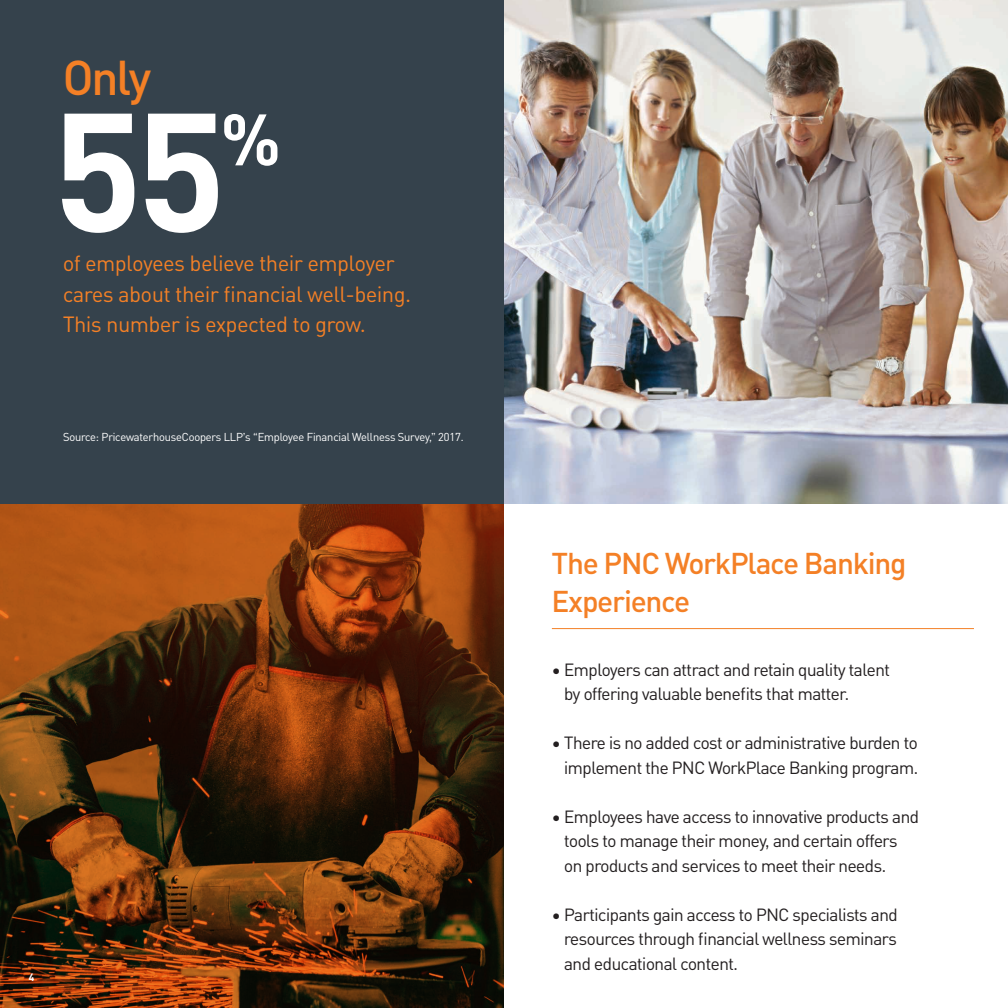
<style>
.page{position:relative;width:1008px;height:1008px;background:#fff}
.page>*{position:absolute;margin:0;border:0;box-sizing:border-box;transform-origin:0 0}
.t1{font:700 166.08px "PNC Brand";color:#fff}
.t2{font:700 71.58px "PNC Brand";color:#fff}
.t3{font:500 48.3px "PNC Brand";color:#f48026}
.t4{font:500 29.75px/38.5px "PNC Brand";letter-spacing:-.02em;color:#f48026}
.t5{font:21.7px/30.8px "PNC Brand";color:#f48026}
.t6{font:17.5px/24.5px "PNC Brand";letter-spacing:-.02em;color:#231f20}
.t7{font:11.38px "PNC Brand";letter-spacing:-.01em;color:#fff}
.t8{font:700 10.5px "PNC Brand";color:#fff}
</style>
<div class="page">
<img style="left:0;top:504px;width:504px;height:504px">
<div style="left:0;top:0;width:504px;height:504px;background:#35424c"></div>
<hr style="left:552px;top:628px;width:422px;height:1px;background:#f48026">
<img style="left:504px;top:0;width:504px;height:504px">
<h3 class="t3" style="left:63px;top:46px;width:89px">Only</h3>
<h1 class="t1" style="left:54px;top:62px;width:172px">55</h1>
<h2 class="t2" style="left:221px;top:92px;width:61px">%</h2>
<p class="t5" style="left:63px;top:247px;width:349px">of employees believe their employer cares about their financial well-being.<br>This number is expected to grow.</p>
<p class="t7" style="left:63px;top:430px;width:402px">Source: PricewaterhouseCoopers LLP’s “Employee Financial Wellness Survey,” 2017.</p>
<p class="t8" style="left:29px;top:970px;width:7px">4</p>
<h3 class="t4" style="left:552px;top:543px;width:356px">The PNC WorkPlace Banking<br>Experience</h3>
<p class="t6" style="left:564px;top:657px;width:327px;text-indent:-12px">• Employers can attract and retain quality talent by offering valuable benefits that matter.</p>
<p class="t6" style="left:552px;top:730px;width:368px;text-align:right">• There is no added cost or administrative burden to implement the PNC WorkPlace Banking program.</p>
<p class="t6" style="left:564px;top:804px;width:356px;text-indent:-12px">• Employees have access to innovative products and tools to manage their money, and certain offers on products and services to meet their needs.</p>
<p class="t6" style="left:564px;top:902px;width:335px;text-align:justify;text-indent:-12px">• Participants gain access to PNC specialists and resources through financial wellness seminars and educational content.</p>
</div>
